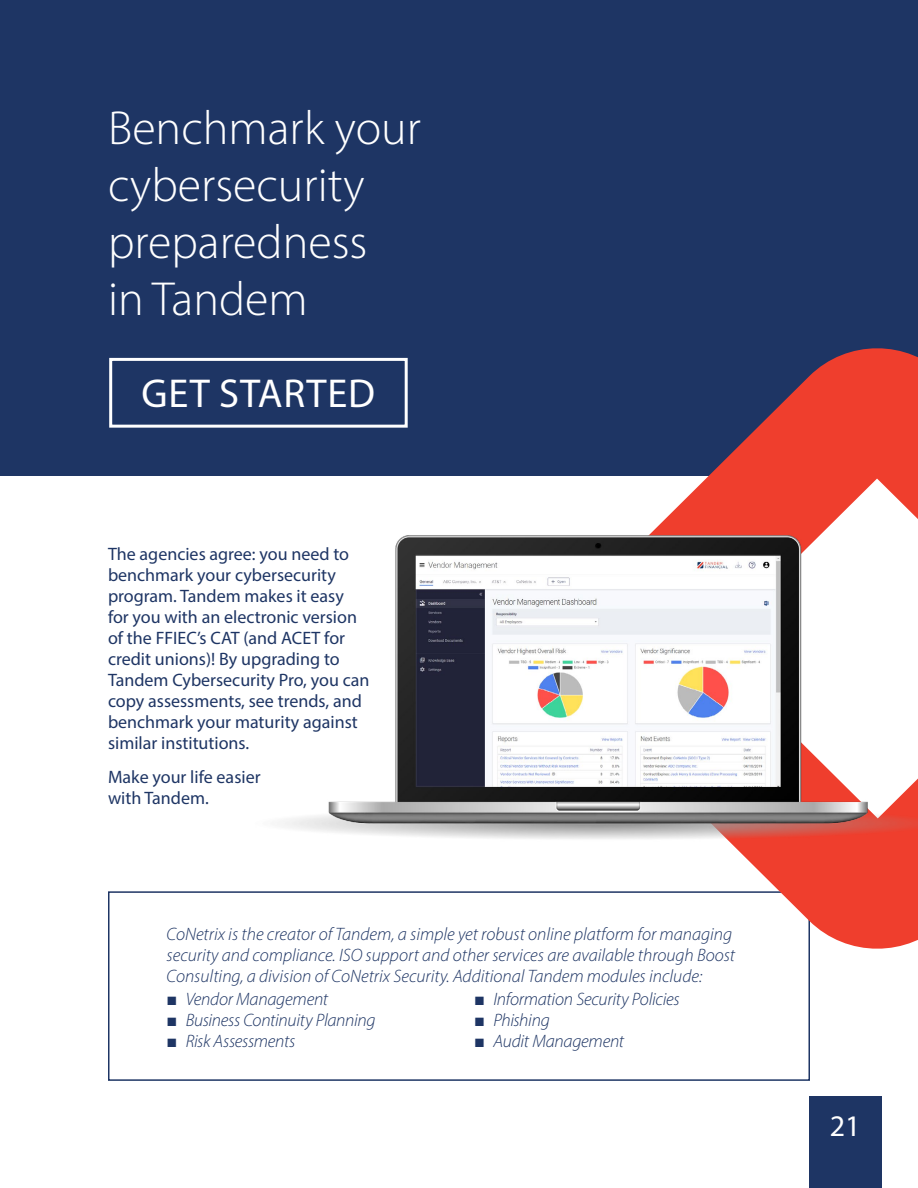
<style>
.page{position:relative;width:918px;height:1188px;background:#fff}
.page>*{position:absolute;margin:0;border:0;box-sizing:border-box;transform-origin:0 0}
.t1{font:300 48px/57px "Myriad Pro";color:#fff}
.t2{font:40.5px "Myriad Pro";letter-spacing:.02em;color:#fff}
.t3{font:30px "Myriad Pro";color:#fff}
.t4{font:18px/21px "Myriad Pro";color:#1e3564}
.t5{font:italic 300 18px/21px "Myriad Pro";color:#1e3564}
.t6{font:italic 300 18px "Myriad Pro";letter-spacing:-.02em;color:#1e3564}
.s1{font-family:"Arial";font-weight:400;font-style:normal}
</style>
<div class="page">
<div style="left:809px;top:1096px;width:72px;height:92px;background:#1e3564"></div>
<div style="left:108px;top:891px;width:702px;height:190px;border:2px solid #1e3564"></div>
<div style="left:0;top:0;width:918px;height:475px;background:#1e3564"></div>
<svg style="left:535px;top:348px;width:383px;height:154px"></svg>
<svg style="left:706px;top:866px;width:212px;height:92px"></svg>
<img style="left:283px;top:502px;width:635px;height:364px">
<div style="left:109px;top:358px;width:299px;height:70px;background:#1e3564;border:3px solid #fff"></div>
<h1 class="t1" style="left:108px;top:99px;width:314px">Benchmark your cybersecurity preparedness<br>in Tandem</h1>
<h2 class="t2" style="left:141px;top:368px;width:235px">GET STARTED</h2>
<p class="t4" style="left:108px;top:543px;width:263px">The agencies agree: you need to benchmark your cybersecurity program. Tandem makes it easy<br>for you with an electronic version of the FFIEC’s CAT (and ACET for credit unions)! By upgrading to<br>Tandem Cybersecurity Pro, you can copy assessments, see trends, and benchmark your maturity against similar institutions.</p>
<p class="t4" style="left:108px;top:766px;width:154px">Make your life easier with Tandem.</p>
<p class="t5" style="left:166px;top:924px;width:570px">CoNetrix is the creator of Tandem, a simple yet robust online platform for managing security and compliance. ISO support and other services are available through Boost<br>Consulting, a division of CoNetrix Security. Additional Tandem modules include:</p>
<p class="t5" style="left:166px;top:988px;width:163px"><span class="s1">■</span> Vendor Management</p>
<p class="t6" style="left:166px;top:1009px;width:211px"><span class="s1">■</span> Business Continuity Planning</p>
<p class="t6" style="left:166px;top:1030px;width:130px"><span class="s1">■</span> Risk Assessments</p>
<p class="t5" style="left:474px;top:988px;width:207px"><span class="s1">■</span> Information Security Policies</p>
<p class="t6" style="left:474px;top:1009px;width:77px"><span class="s1">■</span> Phishing</p>
<p class="t5" style="left:474px;top:1030px;width:151px"><span class="s1">■</span> Audit Management</p>
<h3 class="t3" style="left:830px;top:1108px;width:32px">21</h3>
</div>
